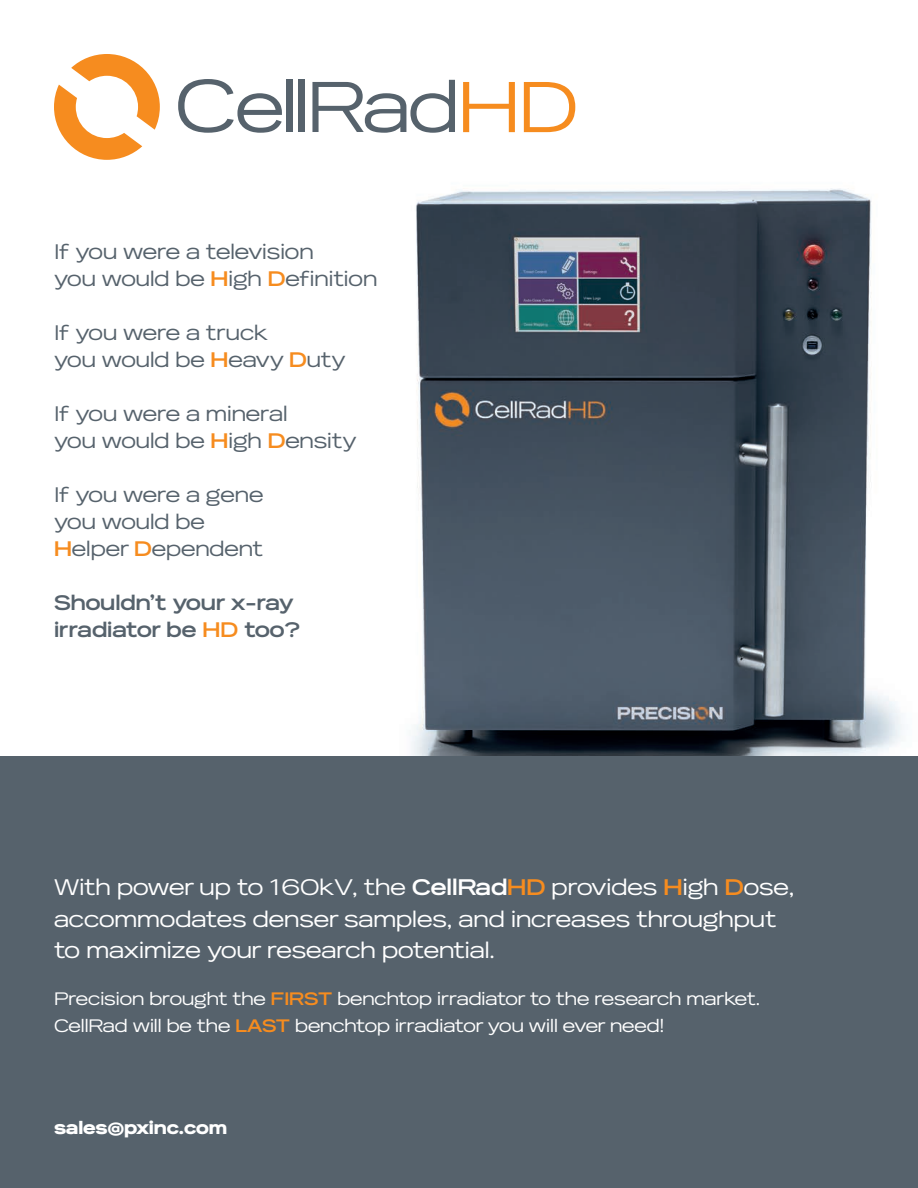
<style>
.page{position:relative;width:918px;height:1188px;background:#fff}
.page>*{position:absolute;margin:0;border:0;box-sizing:border-box;transform-origin:0 0}
.t1{font:22.5px/31.5px "Reservation Wide";color:#fff}
.t2{font:21px/27px "Reservation Wide";color:#56626c}
.t3{font:700 21px/27px "Reservation Wide";color:#56626c}
.t4{font:18px/27px "Reservation Wide";color:#fff}
.t5{font:900 18px "Reservation Wide";letter-spacing:-.01em;color:#fff}
.s1{font-weight:700;color:#f68c1f}
.s2{color:#f68c1f}
.s3{font-weight:700}
</style>
<div class="page">
<img style="left:286px;top:79px;width:618px;height:677px">
<div style="left:0;top:756px;width:918px;height:432px;background:#56626c"></div>
<svg style="left:54px;top:54px;width:106px;height:106px"></svg>
<svg style="left:178px;top:79px;width:104px;height:54px"></svg>
<div style="left:286px;top:80px;width:6px;height:52px;background:#56626c"></div>
<div style="left:299px;top:80px;width:6px;height:52px;background:#56626c"></div>
<svg style="left:312px;top:80px;width:143px;height:53px"></svg>
<svg style="left:463px;top:82px;width:52px;height:50px"></svg>
<svg style="left:524px;top:82px;width:51px;height:50px"></svg>
<p class="t2" style="left:54px;top:239px;width:325px">If you were a television<br>you would be <span class="s1">H</span>igh <span class="s1">D</span>efinition</p>
<p class="t2" style="left:54px;top:320px;width:293px">If you were a truck<br>you would be <span class="s1">H</span>eavy <span class="s1">D</span>uty</p>
<p class="t2" style="left:54px;top:401px;width:304px">If you were a mineral<br>you would be <span class="s1">H</span>igh <span class="s1">D</span>ensity</p>
<p class="t2" style="left:54px;top:482px;width:211px">If you were a gene you would be<br><span class="s1">H</span>elper <span class="s1">D</span>ependent</p>
<p class="t3" style="left:54px;top:590px;width:248px">Shouldn’t your x-ray irradiator be <span class="s2">HD</span> too?</p>
<p class="t1" style="left:54px;top:872px;width:742px">With power up to 160kV, the <span class="s3">CellRad</span><span class="s1">HD</span> provides <span class="s1">H</span>igh <span class="s1">D</span>ose, accommodates denser samples, and increases throughput to maximize your research potential.</p>
<p class="t4" style="left:54px;top:986px;width:708px">Precision brought the <span class="s1">FIRST</span> benchtop irradiator to the research market.<br>CellRad will be the <span class="s1">LAST</span> benchtop irradiator you will ever need!</p>
<p class="t5" style="left:54px;top:1117px;width:175px">sales@pxinc.com</p>
</div>
